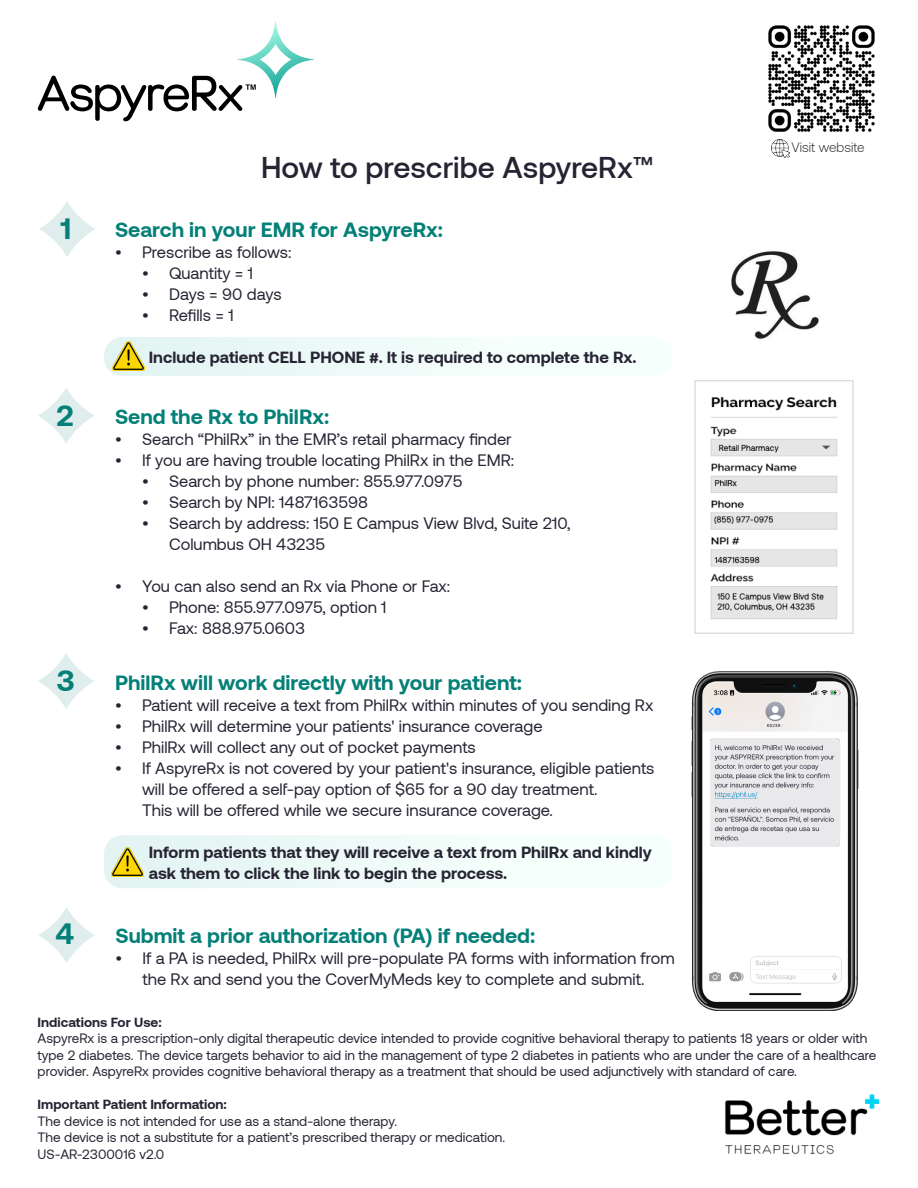
<style>
.page{position:relative;width:918px;height:1188px;background:#fff}
.page>*{position:absolute;margin:0;border:0;box-sizing:border-box;transform-origin:0 0}
.t1{font:500 30px "Aeonik";color:#262433}
.t2{font:700 30px "Aeonik";color:#048078}
.t3{font:700 21px "Aeonik";color:#048078}
.t4{font:16.5px/21px "Aeonik";color:#262433}
.t5{font:700 16.5px/21px "Aeonik";color:#262433}
.t6{font:13.5px/16.5px "Aeonik";color:#262433}
.t7{font:700 13.5px "Aeonik";color:#262433}
.t8{font:300 13.5px "Aeonik";color:#231f20}
.s1{font-weight:700}
</style>
<div class="page">
<svg style="left:38px;top:21px;width:276px;height:100px"></svg>
<svg style="left:39px;top:201px;width:57px;height:56px;fill:#e1efee"></svg>
<svg style="left:38px;top:387px;width:57px;height:57px;fill:#e6f2f1"></svg>
<svg style="left:38px;top:653px;width:57px;height:56px;fill:#e1efee"></svg>
<img style="left:731px;top:251px;width:88px;height:88px">
<svg style="left:38px;top:907px;width:57px;height:56px;fill:#e1efee"></svg>
<img style="left:725px;top:1094px;width:155px;height:61px">
<img style="left:768px;top:25px;width:107px;height:107px">
<div style="left:104px;top:337px;width:569px;height:39px;background:#f0fcf9;border-radius:18px"></div>
<img style="left:694px;top:380px;width:160px;height:254px">
<div style="left:104px;top:835px;width:569px;height:53px;background:#f0fbf9;border-radius:18px"></div>
<img style="left:691px;top:672px;width:167px;height:338px">
<img style="left:771px;top:139px;width:18px;height:18px">
<img style="left:710px;top:738px;width:129px;height:108px">
<img style="left:112px;top:341px;width:33px;height:29px">
<img style="left:111px;top:847px;width:33px;height:29px">
<p class="t8" style="left:792px;top:140px;width:75px">Visit website</p>
<p class="t1" style="left:261px;top:150px;width:394px">How to prescribe AspyreRx™</p>
<p class="t2" style="left:60px;top:212px;width:13px">1</p>
<p class="t3" style="left:115px;top:217px;width:329px">Search in your EMR for AspyreRx:</p>
<p class="t4" style="left:115px;top:241px;width:178px">• Prescribe as follows:</p>
<p class="t4" style="left:142px;top:262px;width:113px">• Quantity = 1</p>
<p class="t4" style="left:142px;top:283px;width:141px">• Days = 90 days</p>
<p class="t4" style="left:142px;top:304px;width:93px">• Refills = 1</p>
<p class="t5" style="left:149px;top:346px;width:489px">Include patient CELL PHONE #. It is required to complete the Rx.</p>
<p class="t2" style="left:57px;top:398px;width:19px">2</p>
<p class="t3" style="left:115px;top:404px;width:216px">Send the Rx to PhilRx:</p>
<p class="t4" style="left:115px;top:428px;width:398px">• Search “PhilRx” in the EMR’s retail pharmacy finder</p>
<p class="t4" style="left:115px;top:449px;width:401px">• If you are having trouble locating PhilRx in the EMR:</p>
<p class="t4" style="left:142px;top:470px;width:322px">• Search by phone number: 855.977.0975</p>
<p class="t4" style="left:142px;top:491px;width:227px">• Search by NPI: 1487163598</p>
<p class="t4" style="left:169px;top:512px;width:403px;text-indent:-27px">• Search by address: 150 E Campus View Blvd, Suite 210,<br>Columbus OH 43235</p>
<p class="t4" style="left:115px;top:575px;width:337px">• You can also send an Rx via Phone or Fax:</p>
<p class="t4" style="left:142px;top:596px;width:246px">• Phone: 855.977.0975, option 1</p>
<p class="t4" style="left:142px;top:617px;width:164px">• Fax: 888.975.0603</p>
<p class="t2" style="left:57px;top:664px;width:20px">3</p>
<p class="t3" style="left:115px;top:671px;width:409px">PhilRx will work directly with your patient:</p>
<p class="t4" style="left:115px;top:695px;width:540px">• Patient will receive a text from PhilRx within minutes of you sending Rx</p>
<p class="t4" style="left:115px;top:716px;width:429px">• PhilRx will determine your patients' insurance coverage</p>
<p class="t4" style="left:115px;top:737px;width:362px">• PhilRx will collect any out of pocket payments</p>
<p class="t4" style="left:142px;top:758px;width:514px;text-indent:-27px">• If AspyreRx is not covered by your patient's insurance, eligible patients will be offered a self-pay option of $65 for a 90 day treatment.<br>This will be offered while we secure insurance coverage.</p>
<p class="t5" style="left:149px;top:842px;width:505px">Inform patients that they will receive a text from PhilRx and kindly ask them to click the link to begin the process.</p>
<p class="t2" style="left:56px;top:916px;width:20px">4</p>
<p class="t3" style="left:116px;top:923px;width:421px">Submit a prior authorization (PA) if needed:</p>
<p class="t4" style="left:116px;top:948px;width:561px;text-align:center">• If a PA is needed, PhilRx will pre-populate PA forms with information from the Rx and send you the CoverMyMeds key to complete and submit.</p>
<p class="t6" style="left:38px;top:1014px;width:840px"><span class="s1">Indications For Use:<br></span>AspyreRx is a prescription-only digital therapeutic device intended to provide cognitive behavioral therapy to patients 18 years or older with type 2 diabetes. The device targets behavior to aid in the management of type 2 diabetes in patients who are under the care of a healthcare provider. AspyreRx provides cognitive behavioral therapy as a treatment that should be used adjunctively with standard of care.</p>
<p class="t7" style="left:38px;top:1097px;width:191px">Important Patient Information:</p>
<p class="t6" style="left:38px;top:1113px;width:361px">The device is not intended for use as a stand-alone therapy.</p>
<p class="t6" style="left:38px;top:1130px;width:469px">The device is not a substitute for a patient’s prescribed therapy or medication.</p>
<p class="t6" style="left:38px;top:1146px;width:128px">US-AR-2300016 v2.0</p>
</div>
